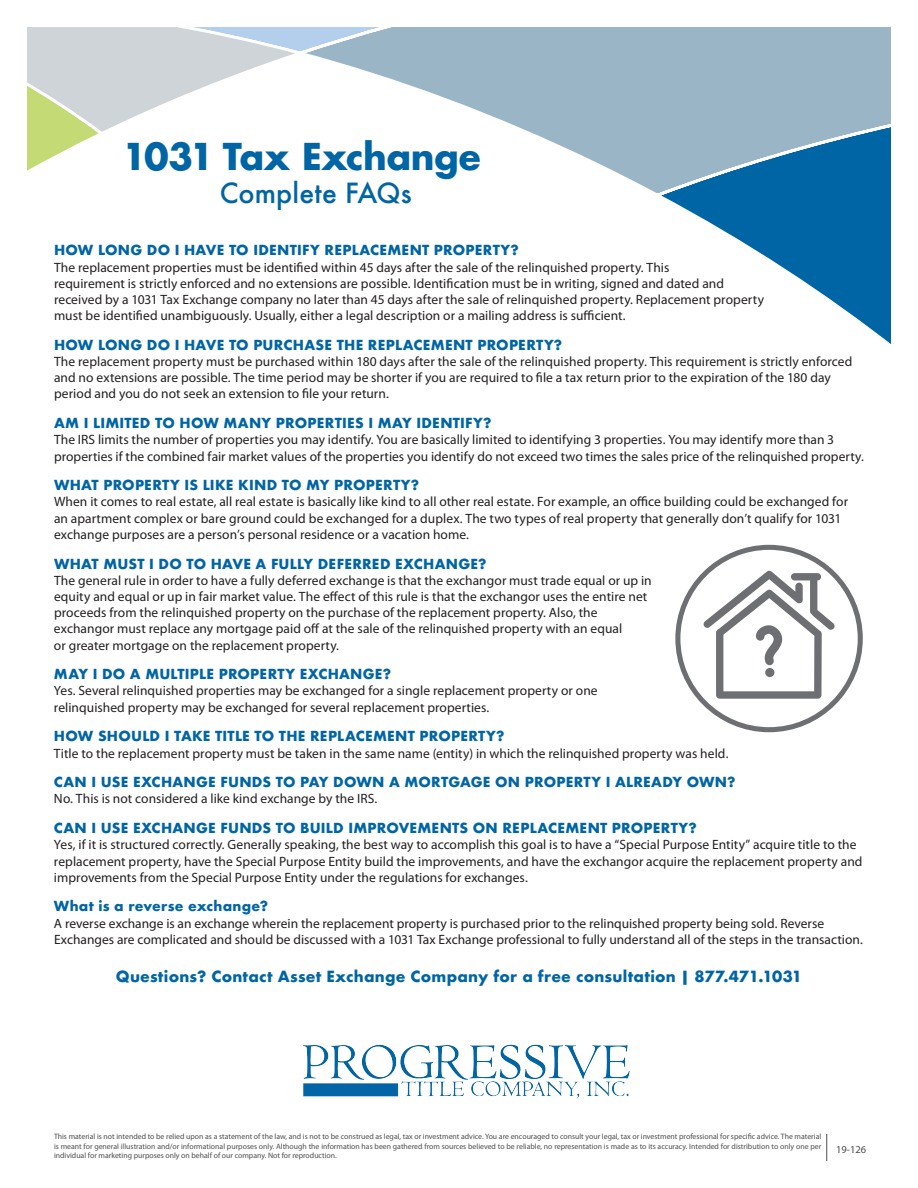
<style>
.page{position:relative;width:918px;height:1188px;background:#fff}
.page>*{position:absolute;margin:0;border:0;box-sizing:border-box;transform-origin:0 0}
.t1{font:700 36px "Futura Std";letter-spacing:-.01em;color:#0065a4}
.t2{font:500 27px "Futura";letter-spacing:.005em;color:#0065a4}
.t3{font:700 15px "Futura";letter-spacing:.015em;color:#0065a4}
.t4{font:13.5px/16.2px "Myriad Pro";letter-spacing:.005em;color:#231f20}
.t5{font:700 13.5px/16.2px "Futura";letter-spacing:.015em;color:#0065a4}
.t6{font:10.5px "Myriad Pro";color:#4b4c4d}
.t7{font:7.8px/9.3px "Myriad Pro";color:#4b4c4d;text-align:justify}
.s1{font-family:"Futura";font-weight:700;color:#0065a4}
.s2{font-family:"Myriad Pro";font-weight:400;color:#231f20}
</style>
<div class="page">
<svg style="left:556px;top:27px;width:335px;height:317px"></svg>
<svg style="left:27px;top:27px;width:529px;height:144px"></svg>
<svg style="left:826px;top:1134px;width:1px;height:27px"></svg>
<svg style="left:675px;top:545px;width:188px;height:187px"></svg>
<img style="left:303px;top:1044px;width:327px;height:55px">
<p class="t1" style="left:122px;top:133px;width:360px">1031 Tax Exchange</p>
<p class="t2" style="left:220px;top:174px;width:193px">Complete FAQs</p>
<p class="t4" style="left:54px;top:243px;width:712px"><span class="s1">HOW LONG DO I HAVE TO IDENTIFY REPLACEMENT PROPERTY?<br></span>The replacement properties must be identified within 45 days after the sale of the relinquished property. This<br>requirement is strictly enforced and no extensions are possible. Identification must be in writing, signed and dated and received by a 1031 Tax Exchange company no later than 45 days after the sale of relinquished property. Replacement property must be identified unambiguously. Usually, either a legal description or a mailing address is sufficient.</p>
<p class="t4" style="left:54px;top:337px;width:800px"><span class="s1">HOW LONG DO I HAVE TO PURCHASE THE REPLACEMENT PROPERTY?<br></span>The replacement property must be purchased within 180 days after the sale of the relinquished property. This requirement is strictly enforced and no extensions are possible. The time period may be shorter if you are required to file a tax return prior to the expiration of the 180 day period and you do not seek an extension to file your return.</p>
<p class="t4" style="left:54px;top:415px;width:811px"><span class="s1">AM I LIMITED TO HOW MANY PROPERTIES I MAY IDENTIFY?<br></span>The IRS limits the number of properties you may identify. You are basically limited to identifying 3 properties. You may identify more than 3 properties if the combined fair market values of the properties you identify do not exceed two times the sales price of the relinquished property.</p>
<p class="t4" style="left:54px;top:477px;width:796px"><span class="s1">WHAT PROPERTY IS LIKE KIND TO MY PROPERTY?<br></span>When it comes to real estate, all real estate is basically like kind to all other real estate. For example, an office building could be exchanged for an apartment complex or bare ground could be exchanged for a duplex. The two types of real property that generally don’t qualify for 1031 exchange purposes are a person’s personal residence or a vacation home.</p>
<p class="t4" style="left:54px;top:556px;width:599px"><span class="s1">WHAT MUST I DO TO HAVE A FULLY DEFERRED EXCHANGE?<br></span>The general rule in order to have a fully deferred exchange is that the exchangor must trade equal or up in equity and equal or up in fair market value. The effect of this rule is that the exchangor uses the entire net proceeds from the relinquished property on the purchase of the replacement property. Also, the exchangor must replace any mortgage paid off at the sale of the relinquished property with an equal<br>or greater mortgage on the replacement property.</p>
<p class="t4" style="left:54px;top:666px;width:545px"><span class="s1">MAY I DO A MULTIPLE PROPERTY EXCHANGE?<br></span>Yes. Several relinquished properties may be exchanged for a single replacement property or one relinquished property may be exchanged for several replacement properties.</p>
<p class="t4" style="left:54px;top:729px;width:676px"><span class="s1">HOW SHOULD I TAKE TITLE TO THE REPLACEMENT PROPERTY?<br></span>Title to the replacement property must be taken in the same name (entity) in which the relinquished property was held.</p>
<p class="t5" style="left:54px;top:774px;width:683px">CAN I USE EXCHANGE FUNDS TO PAY DOWN A MORTGAGE ON PROPERTY I ALREADY OWN?<br><span class="s2">No. This is not considered a like kind exchange by the IRS.</span></p>
<p class="t4" style="left:54px;top:820px;width:810px"><span class="s1">CAN I USE EXCHANGE FUNDS TO BUILD IMPROVEMENTS ON REPLACEMENT PROPERTY?<br></span>Yes, if it is structured correctly. Generally speaking, the best way to accomplish this goal is to have a “Special Purpose Entity” acquire title to the replacement property, have the Special Purpose Entity build the improvements, and have the exchangor acquire the replacement property and improvements from the Special Purpose Entity under the regulations for exchanges.</p>
<p class="t4" style="left:54px;top:899px;width:810px"><span class="s1">What is a reverse exchange?<br></span>A reverse exchange is an exchange wherein the replacement property is purchased prior to the relinquished property being sold. Reverse<br>Exchanges are complicated and should be discussed with a 1031 Tax Exchange professional to fully understand all of the steps in the transaction.</p>
<p class="t3" style="left:116px;top:966px;width:688px">Questions? Contact Asset Exchange Company for a free consultation | 877.471.1031</p>
<p class="t7" style="left:54px;top:1132px;width:769px">This material is not intended to be relied upon as a statement of the law, and is not to be construed as legal, tax or investment advice. You are encouraged to consult your legal, tax or investment professional for specific advice. The material is meant for general illustration and/or informational purposes only. Although the information has been gathered from sources believed to be reliable, no representation is made as to its accuracy. Intended for distribution to only one per individual for marketing purposes only on behalf of our company. Not for reproduction.</p>
<p class="t6" style="left:836px;top:1143px;width:32px">19-126</p>
</div>
